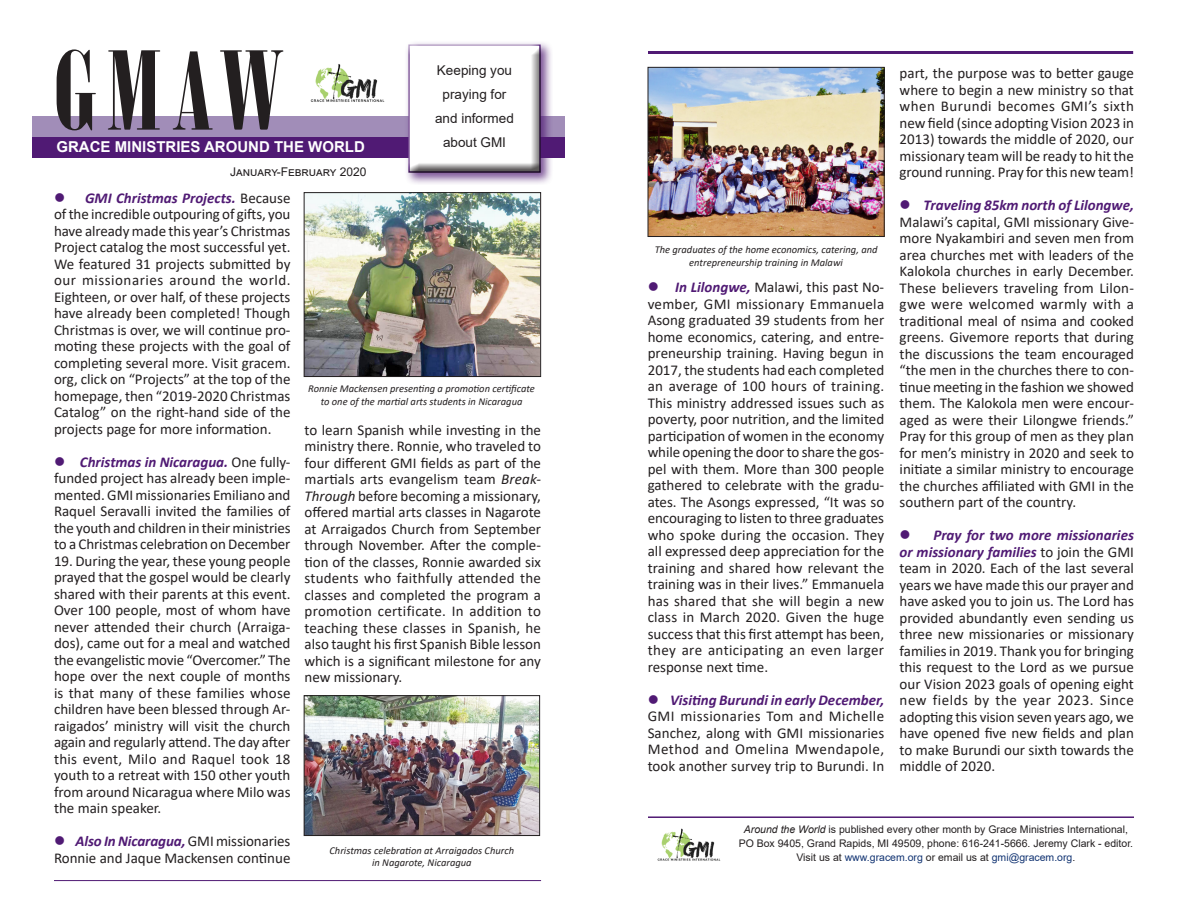
<style>
.page{position:relative;width:1188px;height:918px;background:#fff}
.page>*{position:absolute;margin:0;border:0;box-sizing:border-box;transform-origin:0 0}
.t1{font:108px "Onyx";color:#231f20;scale:1.25 1}
.t2{font:15px/16.5px "Calibri";color:#231f20;text-align:justify}
.t3{font:700 15px "Arial";color:#fff}
.t4{font:13.5px/24px "Arial";color:#231f20;text-align:center}
.t5{font:12px "Arial";color:#231f20}
.t6{font:italic 10.5px/12.6px "Calibri";color:#231f20;text-align:center}
.t7{font:10.5px "Arial";color:#231f20}
.t8{font:10.5px "Arial";color:#113372}
.s1{color:#501a74}
.s2{font-weight:700;font-style:italic;color:#501a74}
.s3{font-style:italic}
.s4{color:#231f20}
</style>
<div class="page">
<hr style="left:648px;top:51px;width:485px;height:3px;background:#501a74">
<hr style="left:648px;top:816px;width:486px;height:2px;background:#501a74">
<hr style="left:54px;top:880px;width:487px;height:1px;background:#501a74">
<div style="left:32px;top:137px;width:533px;height:20px;background:#501a74"></div>
<div style="left:32px;top:116px;width:533px;height:21px;background:#a18db8"></div>
<div style="left:405px;top:41px;width:149px;height:144px;background:#501a74;opacity:.75"></div>
<div style="left:408px;top:41px;width:133px;height:128px;background:#fff;opacity:.75"></div>
<div style="left:408px;top:45px;width:133px;height:128px;background:#231f20;opacity:.75"></div>
<img style="left:310px;top:64px;width:75px;height:38px">
<img style="left:657px;top:828px;width:64px;height:33px">
<img style="left:306px;top:697px;width:232px;height:137px">
<div style="left:304px;top:695px;width:236px;height:141px;border:1px solid #231f20"></div>
<img style="left:306px;top:194px;width:233px;height:181px">
<div style="left:304px;top:192px;width:237px;height:185px;border:1px solid #231f20"></div>
<img style="left:650px;top:69px;width:233px;height:166px">
<div style="left:648px;top:67px;width:237px;height:170px;border:1px solid #231f20"></div>
<p class="t1" style="left:55px;top:29px;width:186px">GMAW</p>
<p class="t5" style="left:230px;top:163px;width:138px">January-February 2020</p>
<p class="t4" style="left:435px;top:59px;width:80px">Keeping you praying for and informed</p>
<p class="t3" style="left:56px;top:137px;width:310px">GRACE MINISTRIES AROUND THE WORLD</p>
<p class="t4" style="left:443px;top:131px;width:65px">about GMI</p>
<p class="t2" style="left:54px;top:189px;width:238px"><span class="s1">●</span> <span class="s2">GMI Christmas Projects.</span> Because of the incredible outpouring of gifts, you have already made this year’s Christmas Project catalog the most successful yet.<br>We featured 31 projects submitted by our missionaries around the world.<br>Eighteen, or over half, of these projects have already been completed! Though Christmas is over, we will continue pro&shy;moting these projects with the goal of completing several more. Visit gracem. org, click on “Projects” at the top of the homepage, then “2019-2020 Christmas Catalog” on the right-hand side of the projects page for more information.</p>
<p class="t2" style="left:54px;top:453px;width:238px"><span class="s1">●</span> <span class="s2">Christmas in Nicaragua.</span> One fully&shy;funded project has already been imple&shy;mented. GMI missionaries Emiliano and Raquel Seravalli invited the families of the youth and children in their ministries to a Christmas celebration on December</p>
<p class="t2" style="left:54px;top:552px;width:238px">19. During the year, these young people prayed that the gospel would be clearly shared with their parents at this event.<br>Over 100 people, most of whom have never attended their church (Arraiga&shy;dos), came out for a meal and watched the evangelistic movie “Overcomer.” The hope over the next couple of months is that many of these families whose children have been blessed through Ar&shy;raigados’ ministry will visit the church again and regularly attend. The day after this event, Milo and Raquel took 18 youth to a retreat with 150 other youth from around Nicaragua where Milo was the main speaker.</p>
<p class="t2" style="left:54px;top:833px;width:238px"><span class="s1">●</span> <span class="s2">Also In Nicaragua,</span> GMI missionaries<br>Ronnie and Jaque Mackensen continue</p>
<p class="t6" style="left:329px;top:843px;width:186px">Christmas celebration at Arraigados Church</p>
<p class="t6" style="left:308px;top:382px;width:228px">Ronnie Mackensen presenting a promotion certificate to one of the martial arts students in Nicaragua</p>
<p class="t2" style="left:305px;top:421px;width:238px">to learn Spanish while investing in the ministry there. Ronnie, who traveled to four different GMI fields as part of the martials arts evangelism team <span class="s3">Break-Through</span> before becoming a missionary, offered martial arts classes in Nagarote at Arraigados Church from September through November. After the comple&shy;tion of the classes, Ronnie awarded six students who faithfully attended the classes and completed the program a promotion certificate. In addition to teaching these classes in Spanish, he also taught his first Spanish Bible lesson which is a significant milestone for any new missionary.</p>
<p class="t6" style="left:372px;top:856px;width:101px">in Nagarote, Nicaragua</p>
<p class="t6" style="left:655px;top:243px;width:224px">The graduates of the home economics, catering, and entrepreneurship training in Malawi</p>
<p class="t2" style="left:648px;top:279px;width:238px"><span class="s1">●</span> <span class="s2">In Lilongwe,</span> Malawi, this past No&shy;vember, GMI missionary Emmanuela Asong graduated 39 students from her home economics, catering, and entre&shy;preneurship training. Having begun in 2017, the students had each completed an average of 100 hours of training.<br>This ministry addressed issues such as poverty, poor nutrition, and the limited participation of women in the economy while opening the door to share the gos&shy;pel with them. More than 300 people gathered to celebrate with the gradu&shy;ates. The Asongs expressed, “It was so encouraging to listen to three graduates who spoke during the occasion. They all expressed deep appreciation for the training and shared how relevant the training was in their lives.” Emmanuela has shared that she will begin a new class in March 2020. Given the huge success that this first attempt has been, they are anticipating an even larger response next time.</p>
<p class="t2" style="left:648px;top:691px;width:238px"><span class="s1">●</span> <span class="s2">Visiting Burundi in early December, </span>GMI missionaries Tom and Michelle Sanchez, along with GMI missionaries Method and Omelina Mwendapole, took another survey trip to Burundi. In</p>
<p class="t2" style="left:900px;top:65px;width:236px">part, the purpose was to better gauge where to begin a new ministry so that when Burundi becomes GMI’s sixth new field (since adopting Vision 2023 in 2013) towards the middle of 2020, our missionary team will be ready to hit the ground running. Pray for this new team!</p>
<p class="t2" style="left:900px;top:197px;width:236px"><span class="s1">●</span> <span class="s2">Traveling 85km north of Lilongwe, </span>Malawi’s capital, GMI missionary Give&shy;more Nyakambiri and seven men from area churches met with leaders of the Kalokola churches in early December.<br>These believers traveling from Lilon&shy;gwe were welcomed warmly with a traditional meal of nsima and cooked greens. Givemore reports that during the discussions the team encouraged “the men in the churches there to con&shy;tinue meeting in the fashion we showed them. The Kalokola men were encour&shy;aged as were their Lilongwe friends.” Pray for this group of men as they plan for men’s ministry in 2020 and seek to initiate a similar ministry to encourage the churches affiliated with GMI in the southern part of the country.</p>
<p class="t2" style="left:900px;top:527px;width:236px"><span class="s1">●</span> <span class="s2">Pray for two more missionaries or missionary families</span> to join the GMI team in 2020. Each of the last several years we have made this our prayer and have asked you to join us. The Lord has provided abundantly even sending us three new missionaries or missionary families in 2019. Thank you for bringing this request to the Lord as we pursue our Vision 2023 goals of opening eight new fields by the year 2023. Since adopting this vision seven years ago, we have opened five new fields and plan to make Burundi our sixth towards the middle of 2020.</p>
<p class="t7" style="left:744px;top:822px;width:385px"><span class="s3">Around the World</span> is published every other month by Grace Ministries International,</p>
<p class="t7" style="left:739px;top:836px;width:396px">PO Box 9405, Grand Rapids, MI 49509, phone: 616-241-5666. Jeremy Clark - editor.</p>
<p class="t8" style="left:796px;top:850px;width:280px"><span class="s4">Visit us at</span> www.gracem.org <span class="s4">or email us at</span> gmi@gracem.org<span class="s4">.</span></p>
</div>
